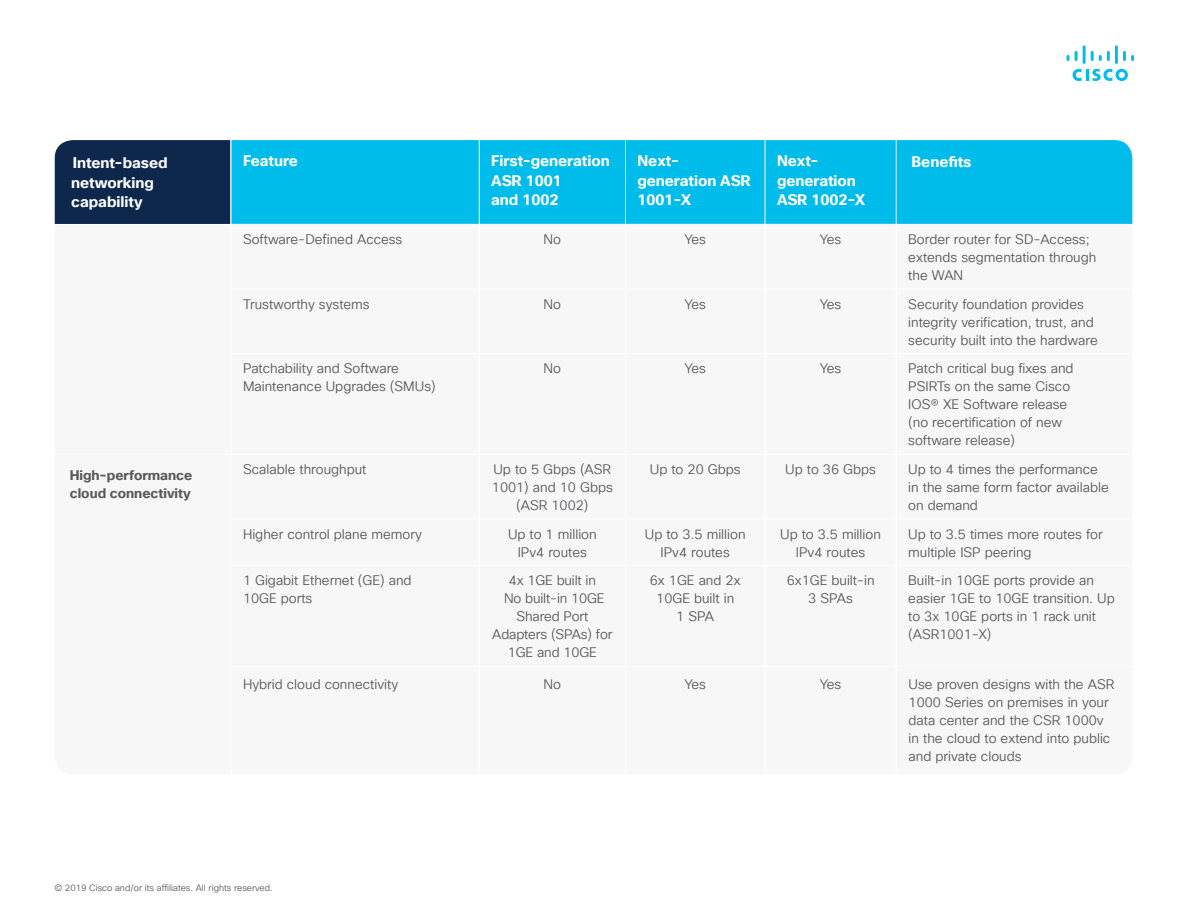
<style>
.page{position:relative;width:1188px;height:918px;background:#fff}
.page>*{position:absolute;margin:0;border:0;box-sizing:border-box;transform-origin:0 0}
.t1{font:700 15px/19.5px "Cisco Sans TT";color:#fff}
.Table_body{font:13.5px/18px "Cisco Sans TT Light";color:#57585a}
.Table_body-2{font:700 13.5px/18px "Cisco Sans TT";color:#57585a}
.t2{font:9px "Cisco Sans TT Light";color:#57585a}
</style>
<div class="page">
<svg style="left:1073px;top:69px;width:55px;height:12px"></svg>
<svg style="left:1067px;top:55px;width:2px;height:6px"></svg>
<svg style="left:1075px;top:51px;width:3px;height:10px"></svg>
<hr style="left:1083px;top:45px;width:3px;height:19px;background:#00bceb">
<svg style="left:1091px;top:51px;width:19px;height:10px"></svg>
<hr style="left:1115px;top:45px;width:3px;height:19px;background:#00bceb">
<svg style="left:1123px;top:51px;width:11px;height:10px"></svg>
<div style="left:232px;top:140px;width:664px;height:84px;background:#00bceb"></div>
<hr style="left:479px;top:140px;width:1px;height:84px;background:#fff">
<hr style="left:625px;top:140px;width:1px;height:84px;background:#fff">
<hr style="left:765px;top:140px;width:1px;height:84px;background:#fff">
<div style="left:55px;top:140px;width:175px;height:84px;background:#0d274d"></div>
<div style="left:897px;top:140px;width:235px;height:84px;background:#00bceb"></div>
<p class="t1" style="left:71px;top:154px;width:98px">Intent-based networking capability</p>
<p class="t1" style="left:243px;top:152px;width:56px">Feature</p>
<p class="t1" style="left:491px;top:152px;width:120px">First-generation<br>ASR 1001<br>and 1002</p>
<p class="t1" style="left:638px;top:152px;width:115px">Next&shy;generation ASR<br>1001-X</p>
<p class="t1" style="left:777px;top:152px;width:90px">Next&shy;generation<br>ASR 1002-X</p>
<p class="t1" style="left:912px;top:152px;width:61px">Benefits</p>
<p class="Table_body" style="left:243px;top:231px;width:161px">Software-Defined Access</p>
<p class="Table_body" style="left:544px;top:231px;width:19px">No</p>
<p class="Table_body" style="left:684px;top:231px;width:23px">Yes</p>
<p class="Table_body" style="left:820px;top:231px;width:23px">Yes</p>
<p class="Table_body" style="left:908px;top:231px;width:190px">Border router for SD-Access; extends segmentation through the WAN</p>
<p class="Table_body" style="left:243px;top:295px;width:128px">Trustworthy systems</p>
<p class="Table_body" style="left:544px;top:295px;width:19px">No</p>
<p class="Table_body" style="left:684px;top:295px;width:23px">Yes</p>
<p class="Table_body" style="left:820px;top:295px;width:23px">Yes</p>
<p class="Table_body" style="left:908px;top:295px;width:191px">Security foundation provides integrity verification, trust, and security built into the hardware</p>
<p class="Table_body" style="left:243px;top:360px;width:194px">Patchability and Software<br>Maintenance Upgrades (SMUs)</p>
<p class="Table_body" style="left:544px;top:360px;width:19px">No</p>
<p class="Table_body" style="left:684px;top:360px;width:23px">Yes</p>
<p class="Table_body" style="left:820px;top:360px;width:23px">Yes</p>
<p class="Table_body" style="left:908px;top:360px;width:167px">Patch critical bug fixes and<br>PSIRTs on the same Cisco<br>IOS® XE Software release (no recertification of new software release)</p>
<p class="Table_body-2" style="left:70px;top:467px;width:124px">High-performance cloud connectivity</p>
<p class="Table_body" style="left:243px;top:461px;width:125px">Scalable throughput</p>
<p class="Table_body" style="left:492px;top:461px;width:122px;text-align:center">Up to 5 Gbps (ASR<br>1001) and 10 Gbps (ASR 1002)</p>
<p class="Table_body" style="left:650px;top:461px;width:92px">Up to 20 Gbps</p>
<p class="Table_body" style="left:785px;top:461px;width:92px">Up to 36 Gbps</p>
<p class="Table_body" style="left:908px;top:461px;width:202px">Up to 4 times the performance in the same form factor available on demand</p>
<p class="Table_body" style="left:243px;top:525px;width:181px">Higher control plane memory</p>
<p class="Table_body" style="left:508px;top:525px;width:90px;text-align:center">Up to 1 million<br>IPv4 routes</p>
<p class="Table_body" style="left:645px;top:525px;width:102px;text-align:center">Up to 3.5 million<br>IPv4 routes</p>
<p class="Table_body" style="left:780px;top:525px;width:102px;text-align:center">Up to 3.5 million<br>IPv4 routes</p>
<p class="Table_body" style="left:908px;top:525px;width:196px">Up to 3.5 times more routes for multiple ISP peering</p>
<p class="Table_body" style="left:243px;top:572px;width:170px">1 Gigabit Ethernet (GE) and<br>10GE ports</p>
<p class="Table_body" style="left:492px;top:572px;width:122px;text-align:center">4x 1GE built in<br>No built-in 10GE<br>Shared Port<br>Adapters (SPAs) for<br>1GE and 10GE</p>
<p class="Table_body" style="left:650px;top:572px;width:92px;text-align:center">6x 1GE and 2x<br>10GE built in<br>1 SPA</p>
<p class="Table_body" style="left:787px;top:572px;width:89px;text-align:center">6x1GE built-in<br>3 SPAs</p>
<p class="Table_body" style="left:908px;top:572px;width:208px">Built-in 10GE ports provide an easier 1GE to 10GE transition. Up to 3x 10GE ports in 1 rack unit (ASR1001-X)</p>
<p class="Table_body" style="left:243px;top:676px;width:157px">Hybrid cloud connectivity</p>
<p class="Table_body" style="left:544px;top:676px;width:19px">No</p>
<p class="Table_body" style="left:684px;top:676px;width:23px">Yes</p>
<p class="Table_body" style="left:820px;top:676px;width:23px">Yes</p>
<p class="Table_body" style="left:909px;top:676px;width:207px">Use proven designs with the ASR<br>1000 Series on premises in your data center and the CSR 1000v in the cloud to extend into public and private clouds</p>
<p class="t2" style="left:54px;top:882px;width:220px">© 2019 Cisco and/or its affiliates. All rights reserved.</p>
</div>
